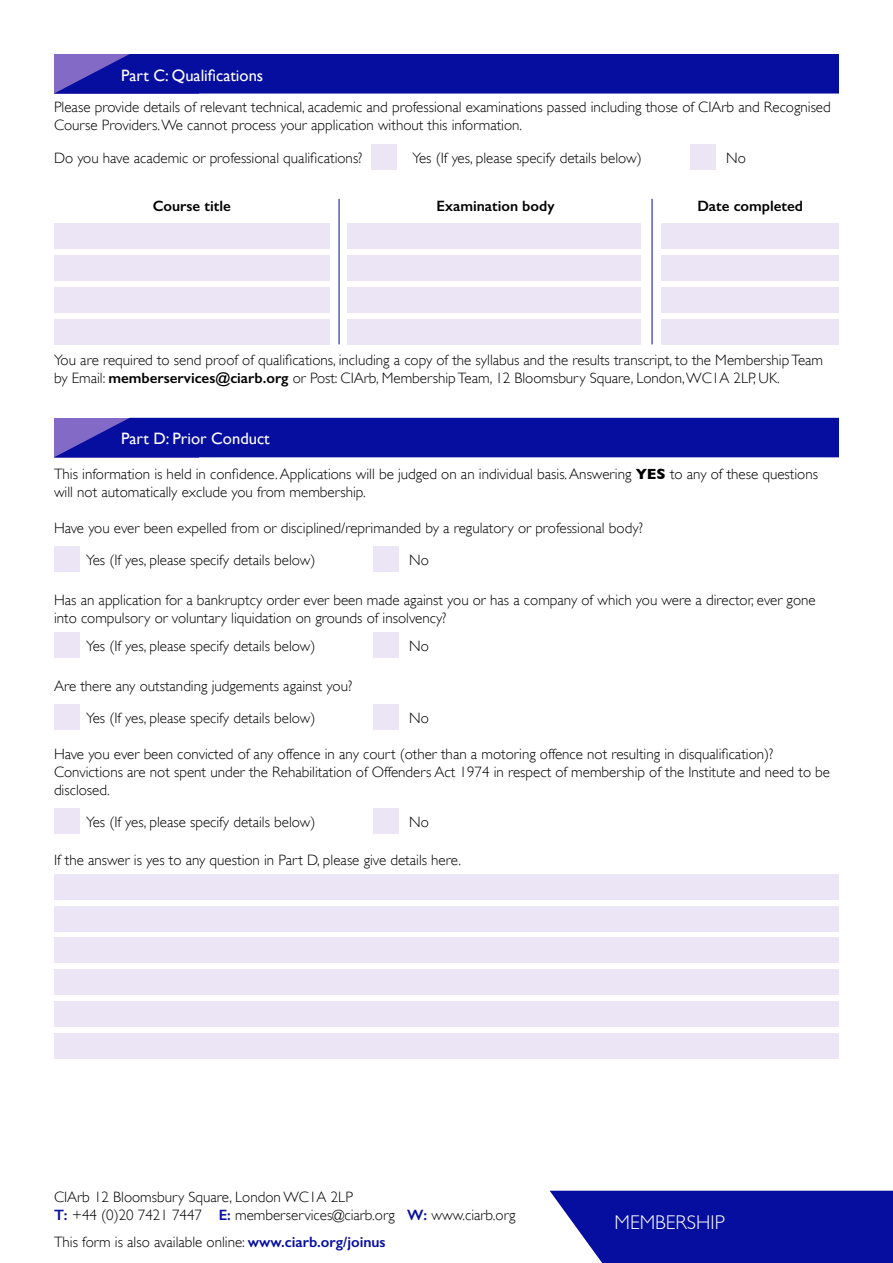
<style>
.page{position:relative;width:893px;height:1263px;background:#fff}
.page>*{position:absolute;margin:0;border:0;box-sizing:border-box;transform-origin:0 0}
.t1{font:300 19.8px "Gill Sans";color:#fff}
.t2{font:16.5px "Gill Sans";color:#fff}
.t3{font:300 15px/18px "Gill Sans";color:#000}
.t4{font:600 15px "Gill Sans";color:#000}
.s1{font-weight:600}
.s2{font-weight:700}
.s3{font-weight:600;color:#060e9f}
</style>
<div class="page">
<svg style="left:550px;top:1191px;width:343px;height:72px;background:#1820a6"></svg>
<svg style="left:54px;top:54px;width:785px;height:40px;background:#0e14a1"></svg>
<div style="left:54px;top:418px;width:785px;height:39px;background:#060e9f"></div>
<div style="left:54px;top:874px;width:785px;height:25px;background:#ece5f5"></div>
<div style="left:54px;top:938px;width:785px;height:25px;background:#ece5f5"></div>
<div style="left:54px;top:1001px;width:785px;height:26px;background:#ece5f5"></div>
<div style="left:54px;top:906px;width:785px;height:25px;background:#ece5f5"></div>
<div style="left:54px;top:969px;width:785px;height:26px;background:#ece5f5"></div>
<div style="left:54px;top:1033px;width:785px;height:26px;background:#ece5f5"></div>
<div style="left:54px;top:223px;width:276px;height:26px;background:#ece5f5"></div>
<div style="left:54px;top:287px;width:276px;height:26px;background:#ece5f5"></div>
<div style="left:54px;top:255px;width:276px;height:26px;background:#ece5f5"></div>
<div style="left:54px;top:319px;width:276px;height:25px;background:#ece5f5"></div>
<div style="left:348px;top:223px;width:293px;height:26px;background:#ece5f5"></div>
<div style="left:661px;top:223px;width:178px;height:26px;background:#ece5f5"></div>
<div style="left:348px;top:287px;width:293px;height:26px;background:#ece5f5"></div>
<div style="left:661px;top:287px;width:178px;height:26px;background:#ece5f5"></div>
<div style="left:348px;top:255px;width:293px;height:26px;background:#ece5f5"></div>
<div style="left:661px;top:255px;width:178px;height:26px;background:#ece5f5"></div>
<div style="left:348px;top:319px;width:293px;height:25px;background:#ece5f5"></div>
<div style="left:661px;top:319px;width:178px;height:25px;background:#ece5f5"></div>
<div style="left:371px;top:145px;width:25px;height:25px;background:#ece5f5"></div>
<div style="left:54px;top:546px;width:26px;height:26px;background:#ece5f5"></div>
<div style="left:54px;top:704px;width:26px;height:25px;background:#ece5f5"></div>
<div style="left:54px;top:632px;width:26px;height:26px;background:#ece5f5"></div>
<div style="left:54px;top:808px;width:26px;height:25px;background:#ece5f5"></div>
<div style="left:690px;top:145px;width:25px;height:25px;background:#ece5f5"></div>
<div style="left:373px;top:546px;width:25px;height:26px;background:#ece5f5"></div>
<div style="left:373px;top:704px;width:25px;height:25px;background:#ece5f5"></div>
<div style="left:373px;top:632px;width:25px;height:26px;background:#ece5f5"></div>
<div style="left:373px;top:808px;width:25px;height:25px;background:#ece5f5"></div>
<hr style="left:339px;top:199px;width:1px;height:145px;background:#060e9f">
<hr style="left:652px;top:199px;width:1px;height:145px;background:#060e9f">
<p class="t2" style="left:121px;top:65px;width:144px">Part C: Qualifications</p>
<p class="t3" style="left:54px;top:98px;width:778px">Please provide details of relevant technical, academic and professional examinations passed including those of CIArb and Recognised<br>Course Providers. We cannot process your application without this information.</p>
<p class="t3" style="left:54px;top:149px;width:310px">Do you have academic or professional qualifications?</p>
<p class="t4" style="left:153px;top:197px;width:80px">Course title</p>
<p class="t4" style="left:437px;top:197px;width:119px">Examination body</p>
<p class="t4" style="left:697px;top:197px;width:107px">Date completed</p>
<p class="t3" style="left:412px;top:149px;width:231px">Yes (If yes, please specify details below)</p>
<p class="t3" style="left:726px;top:149px;width:21px">No</p>
<p class="t3" style="left:54px;top:351px;width:771px">You are required to send proof of qualifications, including a copy of the syllabus and the results transcript, to the Membership Team by Email: <span class="s1">memberservices@ciarb.org</span> or Post: CIArb, Membership Team, 12 Bloomsbury Square, London, WC1A 2LP, UK.</p>
<p class="t2" style="left:121px;top:429px;width:150px">Part D: Prior Conduct</p>
<p class="t3" style="left:54px;top:465px;width:765px">This information is held in confidence. Applications will be judged on an individual basis. Answering <span class="s2">YES</span> to any of these questions will not automatically exclude you from membership.</p>
<p class="t3" style="left:54px;top:519px;width:590px">Have you ever been expelled from or disciplined/reprimanded by a regulatory or professional body?</p>
<p class="t3" style="left:86px;top:551px;width:231px">Yes (If yes, please specify details below)</p>
<p class="t3" style="left:409px;top:551px;width:21px">No</p>
<p class="t3" style="left:54px;top:591px;width:763px">Has an application for a bankruptcy order ever been made against you or has a company of which you were a director, ever gone into compulsory or voluntary liquidation on grounds of insolvency?</p>
<p class="t3" style="left:86px;top:637px;width:231px">Yes (If yes, please specify details below)</p>
<p class="t3" style="left:54px;top:677px;width:300px">Are there any outstanding judgements against you?</p>
<p class="t3" style="left:86px;top:709px;width:231px">Yes (If yes, please specify details below)</p>
<p class="t3" style="left:409px;top:637px;width:21px">No</p>
<p class="t3" style="left:409px;top:709px;width:21px">No</p>
<p class="t3" style="left:54px;top:745px;width:778px">Have you ever been convicted of any offence in any court (other than a motoring offence not resulting in disqualification)?<br>Convictions are not spent under the Rehabilitation of Offenders Act 1974 in respect of membership of the Institute and need to be disclosed.</p>
<p class="t3" style="left:86px;top:813px;width:231px">Yes (If yes, please specify details below)</p>
<p class="t3" style="left:409px;top:813px;width:21px">No</p>
<p class="t3" style="left:54px;top:851px;width:409px">If the answer is yes to any question in Part D, please give details here.</p>
<p class="t3" style="left:54px;top:1188px;width:463px">CIArb 12 Bloomsbury Square, London WC1A 2LP<br><span class="s3">T:</span> +44 (0)20 7421 7447 <span class="s3">E:</span> memberservices@ciarb.org <span class="s3">W:</span> www.ciarb.org</p>
<p class="t3" style="left:54px;top:1232px;width:333px">This form is also available online: <span class="s3">www.ciarb.org/joinus</span></p>
<h1 class="t1" style="left:615px;top:1211px;width:112px">MEMBERSHIP</h1>
</div>
